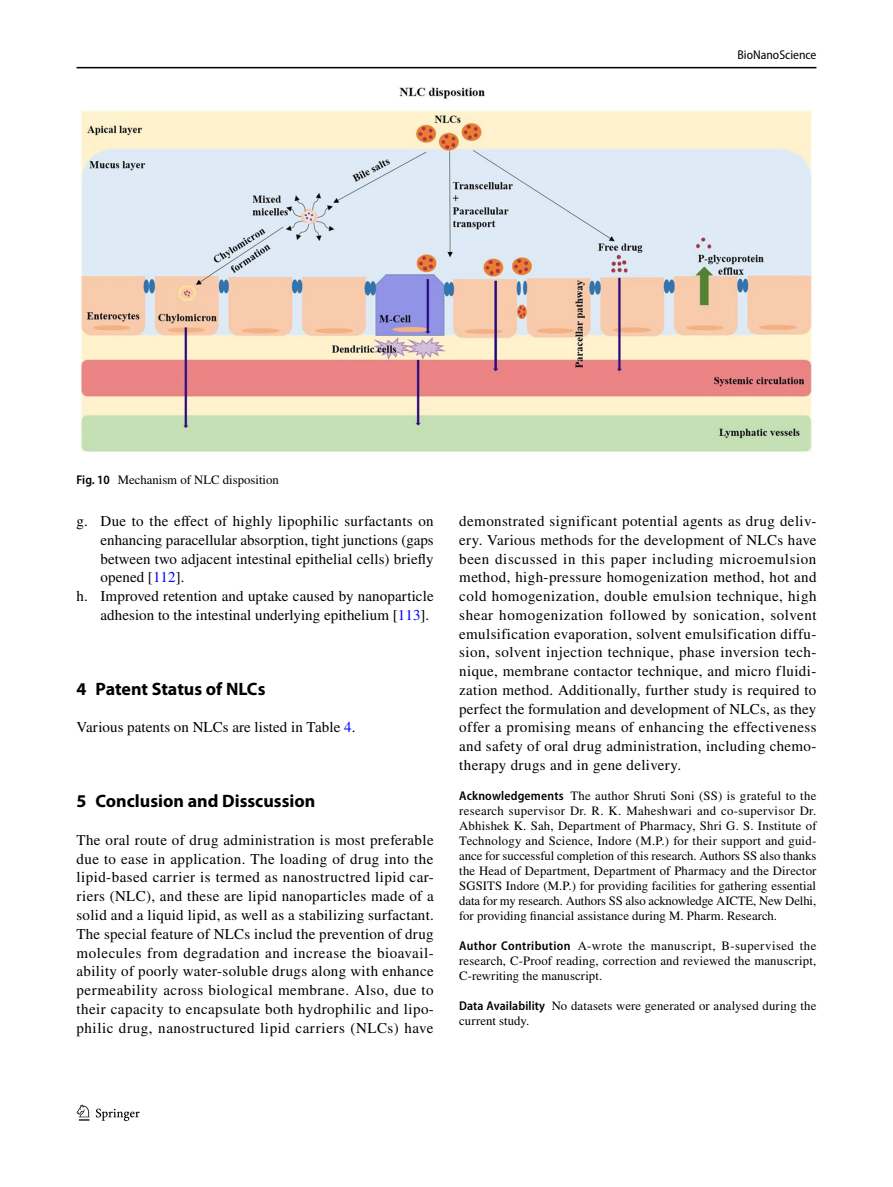
<style>
.page{position:relative;width:893px;height:1187px;background:#fff}
.page>*{position:absolute;margin:0;border:0;box-sizing:border-box;transform-origin:0 0}
.t1{font:700 18px "Myriad Pro";color:#000}
.t2{font:15px/18.8px "STIX";letter-spacing:.005em;color:#000;text-align:justify}
.t3{font:15px "STIX";letter-spacing:.025em;color:#000}
.t4{font:12.75px/15px "STIX";letter-spacing:.005em;color:#000;text-align:justify}
.t5{font:semi-condensed 12.75px "Myriad Pro";color:#000}
.s1{font-family:"Myriad Pro";font-weight:600;font-stretch:semi-condensed}
.s2{color:#00f}
</style>
<div class="page">
<hr style="left:77px;top:67px;width:739px;height:1px;background:#000">
<svg style="left:77px;top:1104px;width:12px;height:16px"></svg>
<svg style="left:96px;top:1108px;width:44px;height:12px"></svg>
<img style="left:81px;top:87px;width:731px;height:365px">
<p class="t5" style="left:737px;top:48px;width:80px">BioNanoScience</p>
<p class="t4" style="left:77px;top:472px;width:204px"><span class="s1">Fig. 10</span> Mechanism of NLC disposition</p>
<p class="t3" style="left:77px;top:510px;width:359px">g. Due to the effect of highly lipophilic surfactants on</p>
<p class="t2" style="left:101px;top:531px;width:335px">enhancing paracellular absorption, tight junctions (gaps</p>
<p class="t2" style="left:101px;top:550px;width:335px">between two adjacent intestinal epithelial cells) briefly</p>
<p class="t2" style="left:101px;top:569px;width:86px">opened [<span class="s2">112</span>].</p>
<p class="t2" style="left:77px;top:587px;width:359px">h. Improved retention and uptake caused by nanoparticle</p>
<p class="t2" style="left:101px;top:606px;width:330px">adhesion to the intestinal underlying epithelium [<span class="s2">113</span>].</p>
<p class="t1" style="left:77px;top:677px;width:190px">4 Patent Status of NLCs</p>
<p class="t2" style="left:77px;top:719px;width:280px">Various patents on NLCs are listed in Table <span class="s2">4</span>.</p>
<p class="t1" style="left:77px;top:789px;width:240px">5 Conclusion and Disscussion</p>
<p class="t2" style="left:77px;top:831px;width:359px">The oral route of drug administration is most preferable due to ease in application. The loading of drug into the lipid-based carrier is termed as nanostructred lipid car&shy;riers (NLC), and these are lipid nanoparticles made of a solid and a liquid lipid, as well as a stabilizing surfactant.<br>The special feature of NLCs includ the prevention of drug molecules from degradation and increase the bioavail&shy;ability of poorly water-soluble drugs along with enhance permeability across biological membrane. Also, due to their capacity to encapsulate both hydrophilic and lipo&shy;philic drug, nanostructured lipid carriers (NLCs) have</p>
<p class="t2" style="left:459px;top:512px;width:359px">demonstrated significant potential agents as drug deliv&shy;ery. Various methods for the development of NLCs have been discussed in this paper including microemulsion method, high-pressure homogenization method, hot and cold homogenization, double emulsion technique, high shear homogenization followed by sonication, solvent emulsification evaporation, solvent emulsification diffu&shy;sion, solvent injection technique, phase inversion tech&shy;nique, membrane contactor technique, and micro fluidi&shy;zation method. Additionally, further study is required to perfect the formulation and development of NLCs, as they offer a promising means of enhancing the effectiveness and safety of oral drug administration, including chemo&shy;therapy drugs and in gene delivery.</p>
<p class="t4" style="left:459px;top:789px;width:359px"><span class="s1">Acknowledgements</span> The author Shruti Soni (SS) is grateful to the research supervisor Dr. R. K. Maheshwari and co-supervisor Dr.<br>Abhishek K. Sah, Department of Pharmacy, Shri G. S. Institute of Technology and Science, Indore (M.P.) for their support and guid&shy;ance for successful completion of this research. Authors SS also thanks the Head of Department, Department of Pharmacy and the Director SGSITS Indore (M.P.) for providing facilities for gathering essential data for my research. Authors SS also acknowledge AICTE, New Delhi, for providing financial assistance during M. Pharm. Research.</p>
<p class="t4" style="left:459px;top:938px;width:359px"><span class="s1">Author Contribution</span> A-wrote the manuscript, B-supervised the research, C-Proof reading, correction and reviewed the manuscript, C-rewriting the manuscript.</p>
<p class="t4" style="left:459px;top:998px;width:359px"><span class="s1">Data Availability</span> No datasets were generated or analysed during the current study.</p>
</div>
